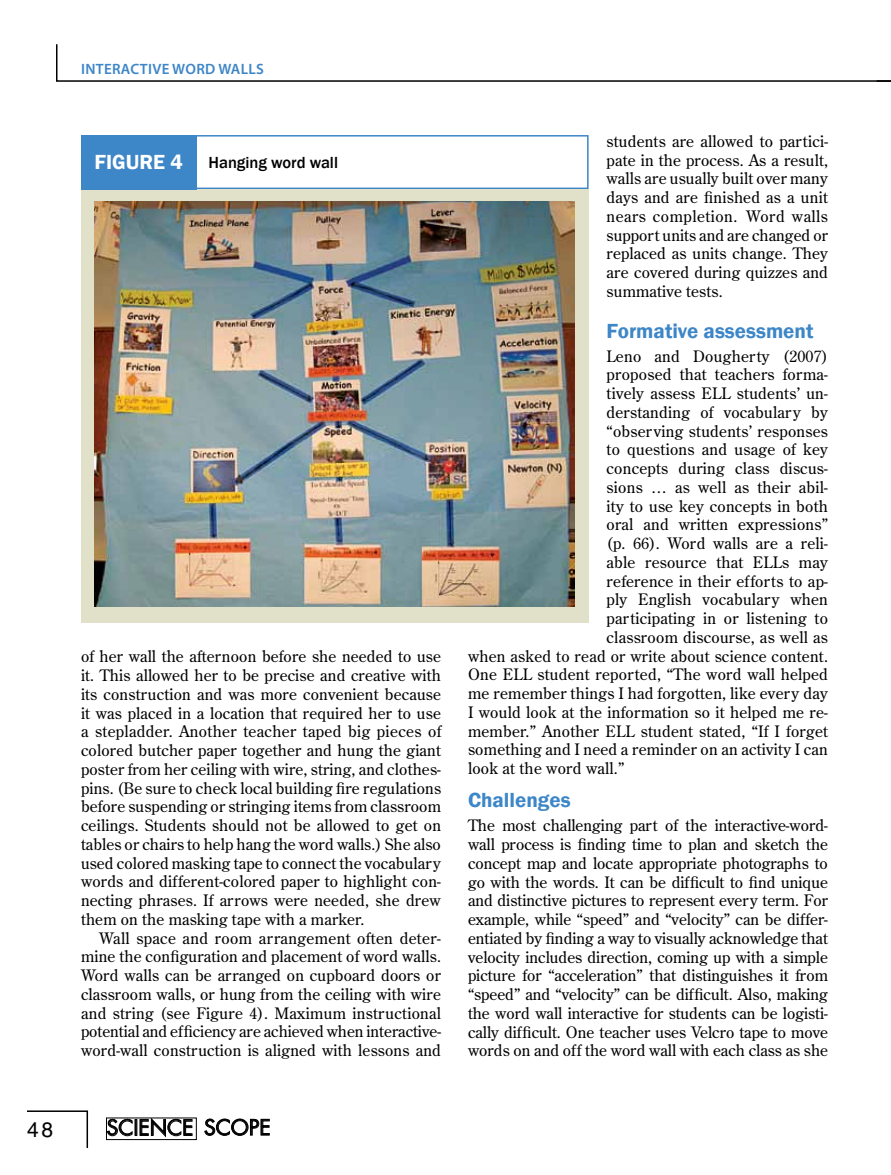
<style>
.page{position:relative;width:891px;height:1175px;background:#fff}
.page>*{position:absolute;margin:0;border:0;box-sizing:border-box;transform-origin:0 0}
.t1{font:600 21px "Franklin Gothic";color:#3d86c7}
.t2{font:21px "Futura Std";color:#000}
.t3{font:21px "Helvetica LT Std";color:#000}
.t4{font:500 16.5px "Franklin Gothic";color:#000}
.t5{font:15.75px/18.8px "Century Old Style Std";letter-spacing:.015em;color:#000;text-align:justify}
.t6{font:600 15px "Myriad Pro";letter-spacing:.02em;color:#3d86c7}
.s1{font-weight:600;font-size:21px;color:#fff}
</style>
<div class="page">
<svg style="left:56px;top:44px;width:835px;height:38px"></svg>
<svg style="left:27px;top:1110px;width:62px;height:38px"></svg>
<svg style="left:111px;top:1119px;width:82px;height:18px"></svg>
<svg style="left:108px;top:1119px;width:84px;height:17px"></svg>
<svg style="left:205px;top:1118px;width:64px;height:17px"></svg>
<div style="left:81px;top:135px;width:508px;height:54px;border:2px solid #3d86c7"></div>
<div style="left:81px;top:189px;width:508px;height:433px;background:#e1e1c9"></div>
<img style="left:94px;top:202px;width:481px;height:404px">
<div style="left:81px;top:135px;width:115px;height:54px;background:#3d86c7"></div>
<p class="t6" style="left:81px;top:60px;width:184px">INTERACTIVE WORD WALLS</p>
<p class="t4" style="left:94px;top:153px;width:249px"><span class="s1">56!789%B</span> 6#(2%(2*.'"$*.#))*</p>
<p class="t5" style="left:81px;top:647px;width:362px">of her wall the afternoon before she needed to use it. This allowed her to be precise and creative with its construction and was more convenient because it was placed in a location that required her to use a stepladder. Another teacher taped big pieces of colored butcher paper together and hung the giant poster from her ceiling with wire, string, and clothes&shy;pins. (Be sure to check local building fire regulations before suspending or stringing items from classroom ceilings. Students should not be allowed to get on tables or chairs to help hang the word walls.) She also used colored masking tape to connect the vocabulary words and different-colored paper to highlight con&shy;necting phrases. If arrows were needed, she drew them on the masking tape with a marker.</p>
<p class="t5" style="left:81px;top:928px;width:362px;text-indent:18px">Wall space and room arrangement often deter&shy;mine the configuration and placement of word walls.<br>Word walls can be arranged on cupboard doors or classroom walls, or hung from the ceiling with wire and string (see Figure 4). Maximum instructional potential and efficiency are achieved when interactive&shy;word-wall construction is aligned with lessons and</p>
<h1 class="t3" style="left:27px;top:1117px;width:28px">48</h1>
<h1 class="t2" style="left:107px;top:1114px;width:166px">SCIENCE SCOPE</h1>
<p class="t5" style="left:607px;top:132px;width:223px">students are allowed to partici&shy;pate in the process. As a result, walls are usually built over many days and are finished as a unit nears completion. Word walls support units and are changed or replaced as units change. They are covered during quizzes and summative tests.</p>
<h1 class="t1" style="left:607px;top:318px;width:208px">5")?*(3@'%*,,',,?'+(</h1>
<p class="t5" style="left:607px;top:346px;width:223px">Leno and Dougherty (2007)</p>
<p class="t5" style="left:607px;top:365px;width:223px">proposed that teachers forma-</p>
<p class="t5" style="left:607px;top:384px;width:223px">tively assess ELL students’ un-</p>
<p class="t5" style="left:607px;top:402px;width:223px">derstanding of vocabulary by</p>
<p class="t5" style="left:607px;top:421px;width:223px">“observing students’ responses</p>
<p class="t5" style="left:607px;top:440px;width:223px">to questions and usage of key</p>
<p class="t5" style="left:607px;top:459px;width:223px">concepts during class discus-</p>
<p class="t5" style="left:607px;top:477px;width:223px">sions … as well as their abil-</p>
<p class="t5" style="left:607px;top:496px;width:223px">ity to use key concepts in both</p>
<p class="t5" style="left:607px;top:515px;width:223px">oral and written expressions”</p>
<p class="t5" style="left:607px;top:534px;width:223px">(p. 66). Word walls are a reli-</p>
<p class="t5" style="left:607px;top:552px;width:223px">able resource that ELLs may</p>
<p class="t5" style="left:607px;top:571px;width:223px">reference in their efforts to ap-</p>
<p class="t5" style="left:607px;top:590px;width:223px">ply English vocabulary when</p>
<p class="t5" style="left:607px;top:609px;width:223px">participating in or listening to</p>
<p class="t5" style="left:607px;top:627px;width:223px">classroom discourse, as well as</p>
<p class="t5" style="left:468px;top:646px;width:362px">when asked to read or write about science content.</p>
<p class="t5" style="left:468px;top:665px;width:361px">One ELL student reported, “The word wall helped</p>
<p class="t5" style="left:468px;top:684px;width:361px">me remember things I had forgotten, like every day</p>
<p class="t5" style="left:468px;top:702px;width:362px">I would look at the information so it helped me re-</p>
<p class="t5" style="left:468px;top:721px;width:362px">member.” Another ELL student stated, “If I forget</p>
<p class="t5" style="left:468px;top:740px;width:361px">something and I need a reminder on an activity I can</p>
<p class="t5" style="left:468px;top:759px;width:158px">look at the word wall.”</p>
<h1 class="t1" style="left:468px;top:788px;width:109px">A=*..'+&lt;',%</h1>
<p class="t5" style="left:468px;top:816px;width:362px">The most challenging part of the interactive-word&shy;wall process is finding time to plan and sketch the concept map and locate appropriate photographs to go with the words. It can be difficult to find unique and distinctive pictures to represent every term. For example, while “speed” and “velocity” can be differ&shy;entiated by finding a way to visually acknowledge that velocity includes direction, coming up with a simple picture for “acceleration” that distinguishes it from “speed” and “velocity” can be difficult. Also, making the word wall interactive for students can be logisti&shy;cally difficult. One teacher uses Velcro tape to move words on and off the word wall with each class as she</p>
</div>
